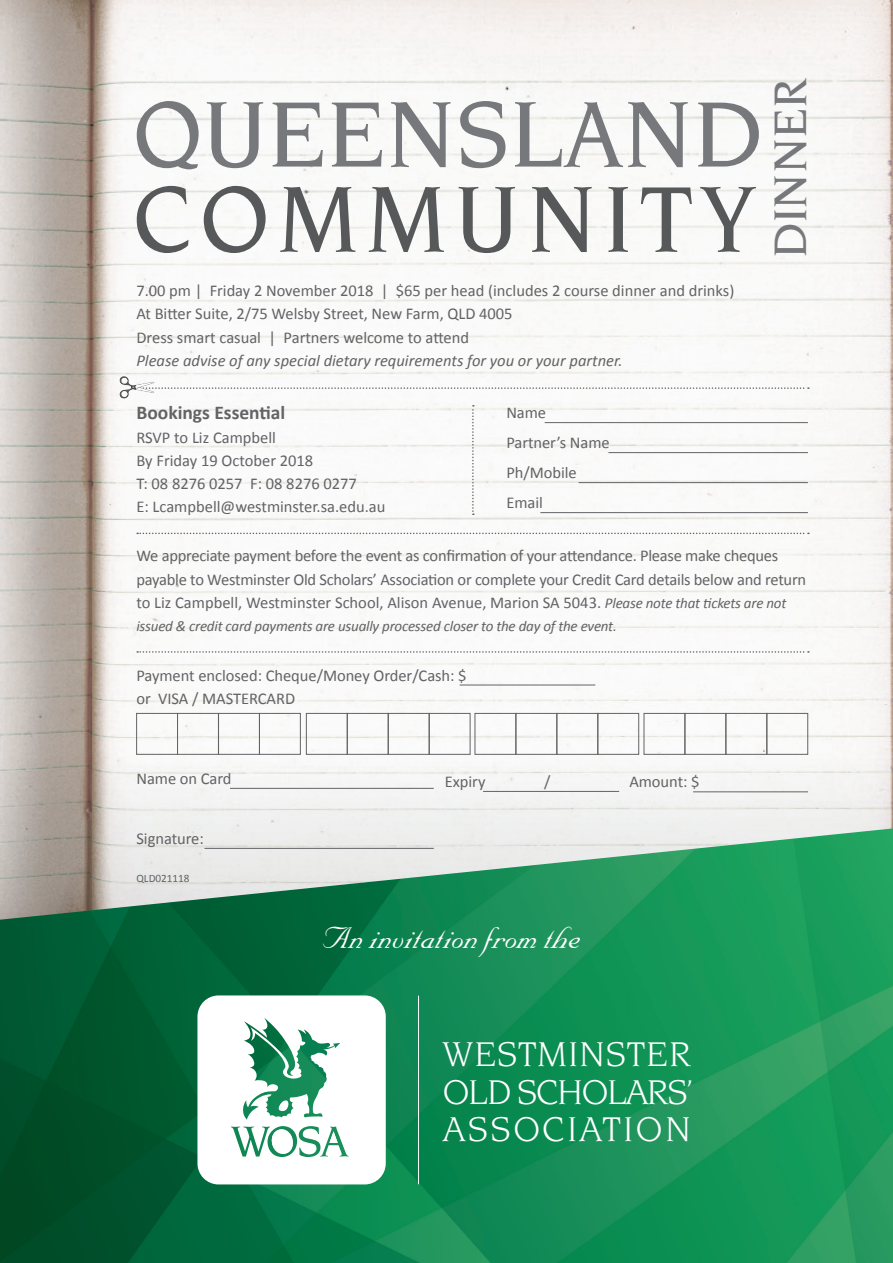
<style>
.page{position:relative;width:893px;height:1263px;background:#fff}
.page>*{position:absolute;margin:0;border:0;box-sizing:border-box;transform-origin:0 0}
.t1{font:500 100.8px "Novarese";color:#76787b;scale:.96 1}
.t2{font:500 100.8px "Novarese";letter-spacing:.08em;color:#57585a;scale:.96 1}
.t3{font:500 49.5px "Novarese";color:#76787b}
.t4{font:37.2px/37.7px "Novarese";letter-spacing:.01em;color:#fff;text-align:justify}
.t5{font:35.85px "Nuptial Script";color:#fff}
.t6{font:700 19.5px "Calibri";color:#636366}
.t7{font:16.5px/23.2px "Calibri";letter-spacing:-.005em;color:#636366}
.t8{font:italic 15px "Calibri";letter-spacing:-.015em;color:#636366}
.t9{font:11.25px "Calibri";letter-spacing:-.005em;color:#636366}
.s1{font-style:italic}
.s2{font-style:italic;font-size:15px}
</style>
<div class="page">
<img style="left:91px;top:0;width:802px;height:752px">
<img style="left:0;top:0;width:91px;height:752px">
<svg style="left:0;top:752px;width:893px;height:75px"></svg>
<img style="left:0;top:827px;width:893px;height:436px">
<hr style="left:418px;top:996px;width:1px;height:188px;background:#fff">
<svg style="left:197px;top:995px;width:189px;height:189px"></svg>
<svg style="left:154px;top:387px;width:655px;height:2px"></svg>
<svg style="left:137px;top:533px;width:672px;height:1px"></svg>
<svg style="left:472px;top:405px;width:2px;height:110px"></svg>
<hr style="left:545px;top:422px;width:263px;height:1px;background:#636366">
<hr style="left:608px;top:452px;width:200px;height:1px;background:#636366">
<hr style="left:579px;top:482px;width:229px;height:1px;background:#636366">
<hr style="left:540px;top:512px;width:268px;height:1px;background:#636366">
<hr style="left:460px;top:685px;width:135px;height:1px;background:#636366">
<svg style="left:137px;top:651px;width:672px;height:2px"></svg>
<div style="left:136px;top:713px;width:42px;height:41px;border:1px solid #636366"></div>
<div style="left:177px;top:713px;width:42px;height:41px;border:1px solid #636366"></div>
<div style="left:218px;top:713px;width:42px;height:41px;border:1px solid #636366"></div>
<div style="left:259px;top:713px;width:42px;height:41px;border:1px solid #636366"></div>
<div style="left:306px;top:713px;width:41px;height:41px;border:1px solid #636366"></div>
<div style="left:347px;top:713px;width:41px;height:41px;border:1px solid #636366"></div>
<div style="left:388px;top:713px;width:41px;height:41px;border:1px solid #636366"></div>
<div style="left:429px;top:713px;width:41px;height:41px;border:1px solid #636366"></div>
<div style="left:644px;top:713px;width:41px;height:41px;border:1px solid #636366"></div>
<div style="left:685px;top:713px;width:41px;height:41px;border:1px solid #636366"></div>
<div style="left:726px;top:713px;width:41px;height:41px;border:1px solid #636366"></div>
<div style="left:767px;top:713px;width:41px;height:41px;border:1px solid #636366"></div>
<div style="left:475px;top:713px;width:41px;height:41px;border:1px solid #636366"></div>
<div style="left:516px;top:713px;width:41px;height:41px;border:1px solid #636366"></div>
<div style="left:557px;top:713px;width:41px;height:41px;border:1px solid #636366"></div>
<div style="left:598px;top:713px;width:41px;height:41px;border:1px solid #636366"></div>
<hr style="left:230px;top:788px;width:204px;height:1px;background:#636366">
<hr style="left:204px;top:848px;width:230px;height:1px;background:#636366">
<hr style="left:483px;top:791px;width:136px;height:1px;background:#636366">
<hr style="left:693px;top:791px;width:115px;height:1px;background:#636366">
<img style="left:119px;top:370px;width:35px;height:35px">
<p class="t1" style="left:133px;top:78px;width:658px">QUEENSLAND</p>
<p class="t2" style="left:133px;top:163px;width:650px">COMMUNITY</p>
<p class="t3" style="left:763px;top:258px;width:181px;rotate:-90deg">DINNER</p>
<p class="t7" style="left:136px;top:279px;width:599px">7.00 pm | Friday 2 November 2018 | $65 per head (includes 2 course dinner and drinks)<br>At Bitter Suite, 2/75 Welsby Street, New Farm, QLD 4005<br>Dress smart casual | Partners welcome to attend<br><span class="s1">Please advise of any special dietary requirements for you or your partner.</span></p>
<p class="t6" style="left:136px;top:399px;width:150px">Bookings Essential</p>
<p class="t7" style="left:136px;top:425px;width:251px">RSVP to Liz Campbell<br>By Friday 19 October 2018<br>T: 08 8276 0257 F: 08 8276 0277<br>E: Lcampbell@westminster.sa.edu.au</p>
<p class="t7" style="left:136px;top:544px;width:671px">We appreciate payment before the event as confirmation of your attendance. Please make cheques payable to Westminster Old Scholars’ Association or complete your Credit Card details below and return to Liz Campbell, Westminster School, Alison Avenue, Marion SA 5043. <span class="s2">Please note that tickets are not</span></p>
<p class="t8" style="left:136px;top:616px;width:482px">issued &amp; credit card payments are usually processed closer to the day of the event.</p>
<p class="t7" style="left:506px;top:401px;width:41px">Name</p>
<p class="t7" style="left:506px;top:431px;width:105px">Partner’s Name</p>
<p class="t7" style="left:506px;top:461px;width:72px">Ph/Mobile</p>
<p class="t7" style="left:506px;top:491px;width:38px">Email</p>
<p class="t7" style="left:136px;top:663px;width:332px">Payment enclosed: Cheque/Money Order/Cash: $</p>
<p class="t7" style="left:136px;top:686px;width:160px">or VISA / MASTERCARD</p>
<p class="t7" style="left:136px;top:766px;width:97px">Name on Card</p>
<p class="t7" style="left:136px;top:826px;width:69px">Signature:</p>
<p class="t9" style="left:136px;top:871px;width:55px">QLD021118</p>
<p class="t7" style="left:445px;top:769px;width:42px">Expiry</p>
<p class="t7" style="left:544px;top:769px;width:8px">/</p>
<p class="t7" style="left:629px;top:770px;width:72px">Amount: $</p>
<h3 class="t5" style="left:323px;top:917px;width:260px">An invitation from the</h3>
<h3 class="t4" style="left:443px;top:1034px;width:253px">WESTMINSTER OLD SCHOLARS’ ASSOCIATION</h3>
</div>
